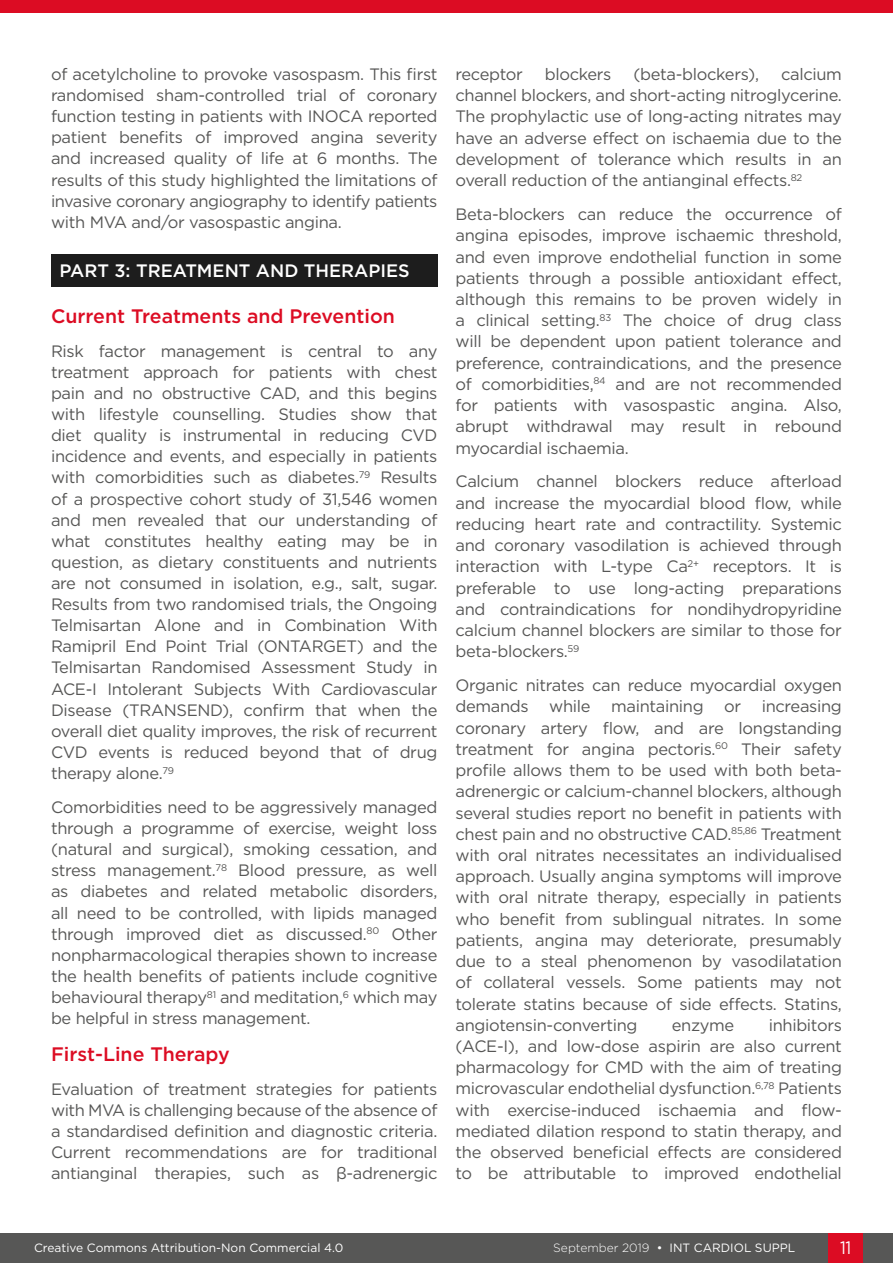
<style>
.page{position:relative;width:893px;height:1263px;background:#fff}
.page>*{position:absolute;margin:0;border:0;box-sizing:border-box;transform-origin:0 0}
.H2__Heading_2{font:500 19.5px "Gotham";color:#dc0c23}
.H1__Heading_1{font:500 18px "Gotham";color:#fff}
.t1{font:18px "Gotham";color:#fff;scale:.9 1}
.Body_Text{font:16.5px/21.1px "Gotham";letter-spacing:-.02em;color:#575756;text-align:justify}
.t2{font:12px "Gotham";color:#fff}
.s1{font-weight:300}
</style>
<div class="page">
<div style="left:0;top:1233px;width:893px;height:30px;background:#575756"></div>
<div style="left:829px;top:1233px;width:34px;height:30px;background:#dc0c23"></div>
<div style="left:0;top:0;width:893px;height:13px;background:#dc0c23"></div>
<div style="left:51px;top:254px;width:386px;height:33px;background:#1d1d1d"></div>
<p class="Body_Text" style="left:51px;top:63px;width:388px">of acetylcholine to provoke vasospasm. This first randomised sham-controlled trial of coronary function testing in patients with INOCA reported patient benefits of improved angina severity and increased quality of life at 6 months. The results of this study highlighted the limitations of invasive coronary angiography to identify patients with MVA and/or vasospastic angina.</p>
<p class="H1__Heading_1" style="left:60px;top:259px;width:352px">PART 3: TREATMENT AND THERAPIES</p>
<p class="H2__Heading_2" style="left:51px;top:303px;width:345px">Current Treatments and Prevention</p>
<p class="Body_Text" style="left:51px;top:340px;width:388px">Risk factor management is central to any treatment approach for patients with chest pain and no obstructive CAD, and this begins with lifestyle counselling. Studies show that diet quality is instrumental in reducing CVD incidence and events, and especially in patients with comorbidities such as diabetes.<sup>79</sup> Results of a prospective cohort study of 31,546 women and men revealed that our understanding of what constitutes healthy eating may be in question, as dietary constituents and nutrients are not consumed in isolation, e.g., salt, sugar.<br>Results from two randomised trials, the Ongoing Telmisartan Alone and in Combination With Ramipril End Point Trial (ONTARGET) and the Telmisartan Randomised Assessment Study in ACE-I Intolerant Subjects With Cardiovascular Disease (TRANSEND), confirm that when the overall diet quality improves, the risk of recurrent CVD events is reduced beyond that of drug therapy alone.<sup>79</sup></p>
<p class="Body_Text" style="left:51px;top:796px;width:388px">Comorbidities need to be aggressively managed through a programme of exercise, weight loss (natural and surgical), smoking cessation, and stress management.<sup>78</sup> Blood pressure, as well as diabetes and related metabolic disorders, all need to be controlled, with lipids managed through improved diet as discussed.<sup>80</sup> Other nonpharmacological therapies shown to increase the health benefits of patients include cognitive behavioural therapy<sup>81</sup> and meditation,<sup>6</sup> which may be helpful in stress management.</p>
<p class="H2__Heading_2" style="left:51px;top:1041px;width:180px">First-Line Therapy</p>
<p class="Body_Text" style="left:51px;top:1078px;width:388px">Evaluation of treatment strategies for patients with MVA is challenging because of the absence of a standardised definition and diagnostic criteria.<br>Current recommendations are for traditional antianginal therapies, such as β-adrenergic</p>
<p class="Body_Text" style="left:455px;top:63px;width:388px;text-indent:326px">calcium channel blockers, and short-acting nitroglycerine.<br>The prophylactic use of long-acting nitrates may have an adverse effect on ischaemia due to the development of tolerance which results in an overall reduction of the antianginal effects.<sup>82</sup></p>
<p class="Body_Text" style="left:455px;top:203px;width:388px">Beta-blockers can reduce the occurrence of angina episodes, improve ischaemic threshold, and even improve endothelial function in some patients through a possible antioxidant effect, although this remains to be proven widely in a clinical setting.<sup>83</sup> The choice of drug class will be dependent upon patient tolerance and preference, contraindications, and the presence of comorbidities,<sup>84</sup> and are not recommended for patients with vasospastic angina. Also, abrupt withdrawal may result in rebound myocardial ischaemia.</p>
<p class="Body_Text" style="left:455px;top:471px;width:388px">Calcium channel blockers reduce afterload and increase the myocardial blood flow, while reducing heart rate and contractility. Systemic and coronary vasodilation is achieved through interaction with L-type Ca<sup>2+</sup> receptors. It is preferable to use long-acting preparations and contraindications for nondihydropyridine calcium channel blockers are similar to those for beta-blockers.<sup>59</sup></p>
<p class="Body_Text" style="left:455px;top:674px;width:388px">Organic nitrates can reduce myocardial oxygen demands while maintaining or increasing coronary artery flow, and are longstanding treatment for angina pectoris.<sup>60</sup> Their safety profile allows them to be used with both beta&shy;adrenergic or calcium-channel blockers, although several studies report no benefit in patients with chest pain and no obstructive CAD.<sup>85,86</sup> Treatment with oral nitrates necessitates an individualised approach. Usually angina symptoms will improve with oral nitrate therapy, especially in patients who benefit from sublingual nitrates. In some patients, angina may deteriorate, presumably due to a steal phenomenon by vasodilatation of collateral vessels. Some patients may not tolerate statins because of side effects. Statins, angiotensin-converting</p>
<p class="Body_Text" style="left:455px;top:63px;width:69px">receptor</p>
<p class="Body_Text" style="left:545px;top:63px;width:68px">blockers</p>
<p class="Body_Text" style="left:633px;top:63px;width:127px">(beta-blockers),</p>
<p class="Body_Text" style="left:455px;top:1014px;width:388px;text-indent:313px">inhibitors (ACE-I), and low-dose aspirin are also current pharmacology for CMD with the aim of treating microvascular endothelial dysfunction.<sup>6,78</sup> Patients with exercise-induced ischaemia and flow&shy;mediated dilation respond to statin therapy, and the observed beneficial effects are considered to be attributable to improved endothelial</p>
<p class="Body_Text" style="left:672px;top:1014px;width:64px">enzyme</p>
<p class="t2" style="left:34px;top:1240px;width:311px">Creative Commons Attribution-Non Commercial 4.0</p>
<p class="t2" style="left:553px;top:1240px;width:243px"><span class="s1">September 2019</span> • INT CARDIOL SUPPL</p>
<p class="t1" style="left:840px;top:1236px;width:14px">11</p>
</div>
